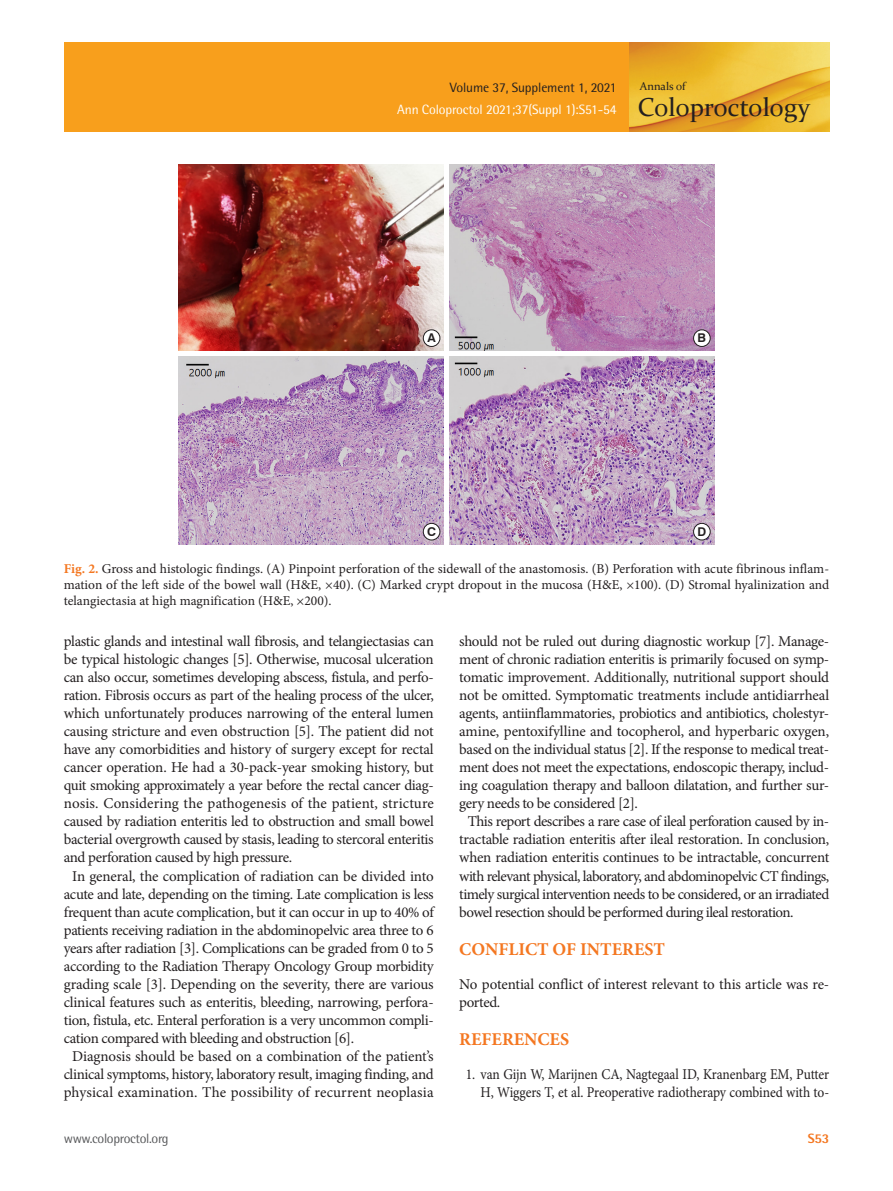
<style>
.page{position:relative;width:893px;height:1191px;background:#fff}
.page>*{position:absolute;margin:0;border:0;box-sizing:border-box;transform-origin:0 0}
.t1{font:25.95px "Constantia";color:#231f20}
.본문제목_대{font:700 18px "Minion Pro";color:#f47721}
.본문{font:15px/18px "Minion Pro";letter-spacing:-.025em;color:#231f20;text-align:justify}
.본문_앞단락0{font:15px/18px "Minion Pro";letter-spacing:-.02em;color:#231f20;text-align:justify}
.참고문헌1{font:15px/18px "Minion Pro";letter-spacing:-.005em;color:#231f20;text-align:right;scale:.9 1}
.표그림설명{font:13.5px/16.2px "Minion Pro";color:#231f20;text-align:justify}
.t2{font:13.5px "Rotis Semi Sans Std";letter-spacing:-.01em;color:#fff}
.t3{font:13.5px "Rotis Semi Sans Std";letter-spacing:-.01em;color:#231f20}
.t4{font:13.5px "Rotis Semi Sans Std";letter-spacing:-.025em;color:#57585a}
.t5{font:800 13.5px "Rotis Semi Sans Std";color:#f47721}
.t6{font:700 12.15px "Swiss 721 BT";color:#231f20}
.t7{font:11.25px "Constantia";color:#231f20}
.s1{font-weight:700;color:#f47721}
</style>
<div class="page">
<div style="left:64px;top:43px;width:565px;height:89px;background:#f89f1c"></div>
<img style="left:629px;top:43px;width:200px;height:89px">
<img style="left:178px;top:164px;width:537px;height:380px">
<div style="left:444px;top:159px;width:5px;height:387px;background:#fff"></div>
<div style="left:423px;top:523px;width:17px;height:17px;background:#fff;border-radius:50%"></div>
<div style="left:423px;top:523px;width:17px;height:17px;border:1px solid #231f20;border-radius:50%"></div>
<div style="left:423px;top:330px;width:17px;height:16px;background:#fff;border-radius:50%"></div>
<div style="left:423px;top:330px;width:17px;height:17px;border:1px solid #231f20;border-radius:50%"></div>
<div style="left:694px;top:330px;width:16px;height:16px;background:#fff;border-radius:50%"></div>
<div style="left:693px;top:330px;width:17px;height:17px;border:1px solid #231f20;border-radius:50%"></div>
<div style="left:694px;top:523px;width:16px;height:17px;background:#fff;border-radius:50%"></div>
<div style="left:693px;top:523px;width:17px;height:17px;border:1px solid #231f20;border-radius:50%"></div>
<hr style="left:174px;top:351px;width:545px;height:4px;background:#fff">
<p class="t3" style="left:450px;top:80px;width:168px">Volume 37, Supplement 1, 2021</p>
<p class="t2" style="left:397px;top:102px;width:221px">Ann Coloproctol 2021;37(Suppl 1):S51-54</p>
<p class="t7" style="left:640px;top:79px;width:47px">Annals of</p>
<p class="t1" style="left:638px;top:90px;width:174px">Coloproctology</p>
<p class="t6" style="left:427px;top:331px;width:10px">A</p>
<p class="t6" style="left:698px;top:331px;width:10px">B</p>
<p class="t6" style="left:427px;top:524px;width:10px">C</p>
<p class="t6" style="left:697px;top:524px;width:10px">D</p>
<p class="표그림설명" style="left:64px;top:560px;width:767px"><span class="s1">Fig. 2.</span> Gross and histologic findings. (A) Pinpoint perforation of the sidewall of the anastomosis. (B) Perforation with acute fibrinous inflam&shy;mation of the left side of the bowel wall (H&amp;E, ×40). (C) Marked crypt dropout in the mucosa (H&amp;E, ×100). (D) Stromal hyalinization and telangiectasia at high magnification (H&amp;E, ×200).</p>
<p class="본문_앞단락0" style="left:64px;top:632px;width:372px">plastic glands and intestinal wall fibrosis, and telangiectasias can be typical histologic changes [5]. Otherwise, mucosal ulceration can also occur, sometimes developing abscess, fistula, and perfo&shy;ration. Fibrosis occurs as part of the healing process of the ulcer, which unfortunately produces narrowing of the enteral lumen causing stricture and even obstruction [5]. The patient did not have any comorbidities and history of surgery except for rectal cancer operation. He had a 30-pack-year smoking history, but quit smoking approximately a year before the rectal cancer diag&shy;nosis. Considering the pathogenesis of the patient, stricture caused by radiation enteritis led to obstruction and small bowel bacterial overgrowth caused by stasis, leading to stercoral enteritis and perforation caused by high pressure.</p>
<p class="본문" style="left:64px;top:866px;width:371px;text-indent:9px">In general, the complication of radiation can be divided into acute and late, depending on the timing. Late complication is less frequent than acute complication, but it can occur in up to 40% of patients receiving radiation in the abdominopelvic area three to 6 years after radiation [3]. Complications can be graded from 0 to 5 according to the Radiation Therapy Oncology Group morbidity grading scale [3]. Depending on the severity, there are various clinical features such as enteritis, bleeding, narrowing, perfora&shy;tion, fistula, etc. Enteral perforation is a very uncommon compli&shy;cation compared with bleeding and obstruction [6].</p>
<p class="본문" style="left:64px;top:1046px;width:371px;text-align:center">Diagnosis should be based on a combination of the patient’s clinical symptoms, history, laboratory result, imaging finding, and physical examination. The possibility of recurrent neoplasia</p>
<p class="t4" style="left:64px;top:1130px;width:106px">www.coloproctol.org</p>
<p class="본문" style="left:459px;top:632px;width:371px">should not be ruled out during diagnostic workup [7]. Manage&shy;ment of chronic radiation enteritis is primarily focused on symp&shy;tomatic improvement. Additionally, nutritional support should not be omitted. Symptomatic treatments include antidiarrheal agents, antiinflammatories, probiotics and antibiotics, cholestyr&shy;amine, pentoxifylline and tocopherol, and hyperbaric oxygen, based on the individual status [2]. If the response to medical treat&shy;ment does not meet the expectations, endoscopic therapy, includ&shy;ing coagulation therapy and balloon dilatation, and further sur&shy;gery needs to be considered [2].</p>
<p class="본문" style="left:459px;top:812px;width:372px;text-indent:9px">This report describes a rare case of ileal perforation caused by in&shy;tractable radiation enteritis after ileal restoration. In conclusion, when radiation enteritis continues to be intractable, concurrent with relevant physical, laboratory, and abdominopelvic CT findings, timely surgical intervention needs to be considered, or an irradiated bowel resection should be performed during ileal restoration.</p>
<p class="본문제목_대" style="left:459px;top:936px;width:207px">CONFLICT OF INTEREST</p>
<p class="본문_앞단락0" style="left:459px;top:974px;width:371px">No potential conflict of interest relevant to this article was re&shy;ported.</p>
<p class="본문제목_대" style="left:459px;top:1026px;width:111px">REFERENCES</p>
<p class="참고문헌1" style="left:466px;top:1064px;width:405px">1. van Gijn W, Marijnen CA, Nagtegaal ID, Kranenbarg EM, Putter<br>H, Wiggers T, et al. Preoperative radiotherapy combined with to-</p>
<p class="t5" style="left:808px;top:1129px;width:23px">S53</p>
</div>
